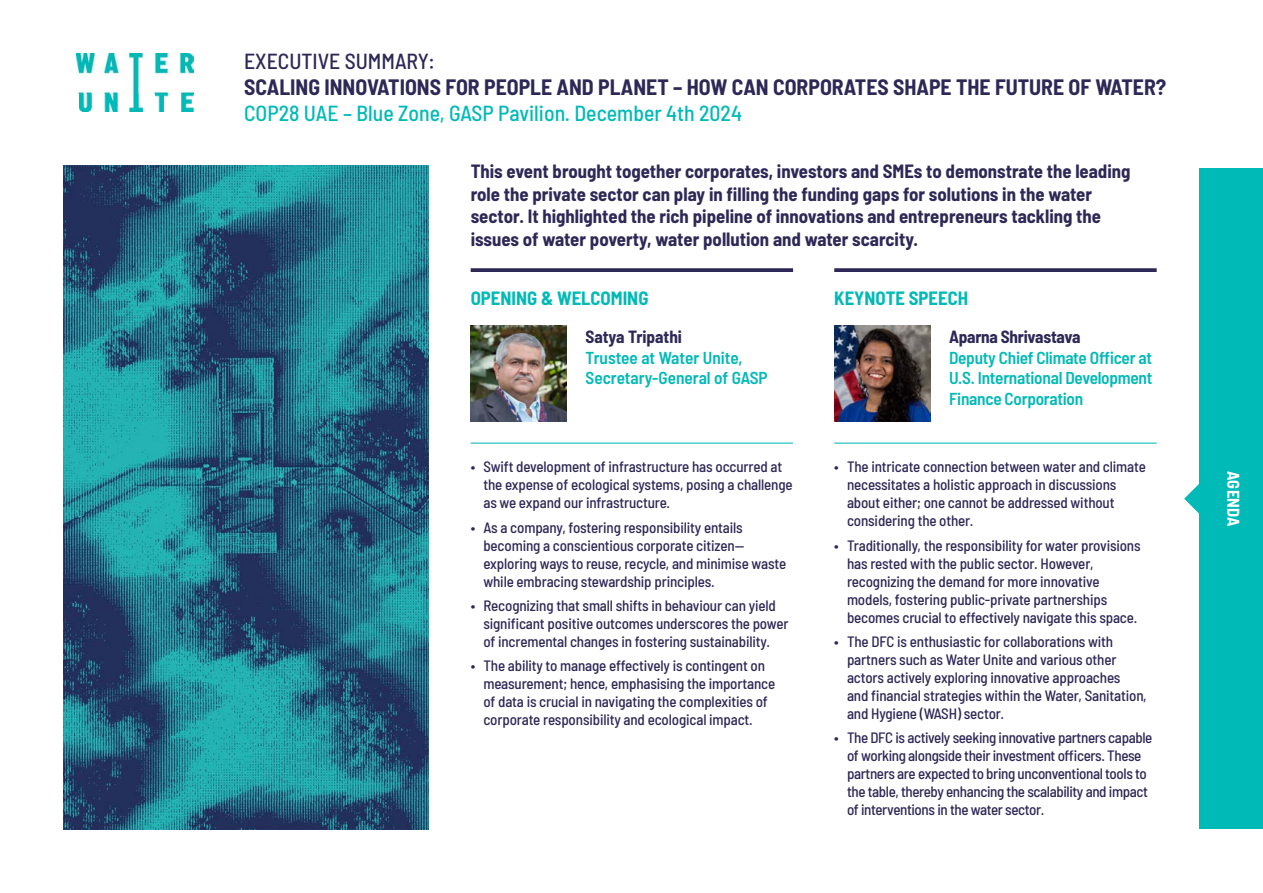
<style>
.page{position:relative;width:1263px;height:893px;background:#fff}
.page>*{position:absolute;margin:0;border:0;box-sizing:border-box;transform-origin:0 0}
.t1{font:700 semi-condensed 21.75px "Barlow";color:#2e2856}
.t2{font:500 semi-condensed 21.75px "Barlow";color:#00bab7}
.t3{font:500 semi-condensed 21.75px "Barlow";color:#2e2856}
.t4{font:700 semi-condensed 18.75px/22.5px "Barlow";color:#2e2856}
.t5{font:700 semi-condensed 18.75px "Barlow";color:#00bab7}
.t6{font:600 semi-condensed 17.25px/20.7px "Barlow";letter-spacing:-.015em;color:#00bab7}
.t7{font:700 semi-condensed 17.25px "Barlow";letter-spacing:-.015em;color:#2e2856}
.t8{font:700 semi-condensed 16.5px "Barlow";letter-spacing:.015em;color:#fff}
.t9{font:500 semi-condensed 15px/18px "Barlow";letter-spacing:-.01em;color:#2e2856}
</style>
<div class="page">
<img style="left:77px;top:54px;width:117px;height:58px">
<img style="left:64px;top:166px;width:364px;height:663px">
<div style="left:1199px;top:168px;width:64px;height:661px;background:#00bab7"></div>
<svg style="left:1184px;top:484px;width:15px;height:30px"></svg>
<img style="left:471px;top:326px;width:96px;height:96px">
<img style="left:834px;top:326px;width:96px;height:95px">
<svg style="left:834px;top:268px;width:323px;height:4px"></svg>
<hr style="left:834px;top:443px;width:323px;height:1px;background:#00bab7">
<svg style="left:471px;top:268px;width:322px;height:4px"></svg>
<hr style="left:471px;top:443px;width:322px;height:1px;background:#00bab7">
<h1 class="t3" style="left:244px;top:46px;width:192px">EXECUTIVE SUMMARY:</h1>
<h1 class="t1" style="left:244px;top:72px;width:924px">SCALING INNOVATIONS FOR PEOPLE AND PLANET – HOW CAN CORPORATES SHAPE THE FUTURE OF WATER?</h1>
<h1 class="t2" style="left:244px;top:98px;width:499px">COP28 UAE – Blue Zone, GASP Pavilion. December 4th 2024</h1>
<p class="t4" style="left:471px;top:159px;width:661px">This event brought together corporates, investors and SMEs to demonstrate the leading role the private sector can play in filling the funding gaps for solutions in the water sector. It highlighted the rich pipeline of innovations and entrepreneurs tackling the issues of water poverty, water pollution and water scarcity.</p>
<p class="t5" style="left:471px;top:284px;width:179px">OPENING &amp; WELCOMING</p>
<p class="t7" style="left:585px;top:324px;width:98px">Satya Tripathi</p>
<p class="t6" style="left:585px;top:346px;width:184px">Trustee at Water Unite,<br>Secretary-General of GASP</p>
<p class="t9" style="left:483px;top:457px;width:311px;text-indent:-13px">• Swift development of infrastructure has occurred at the expense of ecological systems, posing a challenge as we expand our infrastructure.</p>
<p class="t9" style="left:483px;top:517px;width:304px;text-indent:-13px">• As a company, fostering responsibility entails becoming a conscientious corporate citizen— exploring ways to reuse, recycle, and minimise waste while embracing stewardship principles.</p>
<p class="t9" style="left:483px;top:595px;width:307px;text-indent:-13px">• Recognizing that small shifts in behaviour can yield significant positive outcomes underscores the power of incremental changes in fostering sustainability.</p>
<p class="t9" style="left:483px;top:656px;width:293px;text-indent:-13px">• The ability to manage effectively is contingent on measurement; hence, emphasising the importance of data is crucial in navigating the complexities of corporate responsibility and ecological impact.</p>
<p class="t5" style="left:834px;top:284px;width:135px">KEYNOTE SPEECH</p>
<p class="t7" style="left:949px;top:324px;width:133px">Aparna Shrivastava</p>
<p class="t6" style="left:949px;top:346px;width:205px;text-align:justify">Deputy Chief Climate Officer at U.S. International Development Finance Corporation</p>
<p class="t9" style="left:847px;top:457px;width:300px;text-indent:-13px">• The intricate connection between water and climate necessitates a holistic approach in discussions about either; one cannot be addressed without considering the other.</p>
<p class="t9" style="left:847px;top:535px;width:295px;text-indent:-13px">• Traditionally, the responsibility for water provisions has rested with the public sector. However, recognizing the demand for more innovative models, fostering public-private partnerships becomes crucial to effectively navigate this space.</p>
<p class="t9" style="left:847px;top:631px;width:301px;text-indent:-13px">• The DFC is enthusiastic for collaborations with partners such as Water Unite and various other actors actively exploring innovative approaches<br>and financial strategies within the Water, Sanitation, and Hygiene (WASH) sector.</p>
<p class="t9" style="left:847px;top:728px;width:307px;text-indent:-13px">• The DFC is actively seeking innovative partners capable of working alongside their investment officers. These partners are expected to bring unconventional tools to the table, thereby enhancing the scalability and impact of interventions in the water sector.</p>
<p class="t8" style="left:1245px;top:471px;width:57px;rotate:90deg">AGENDA</p>
</div>
